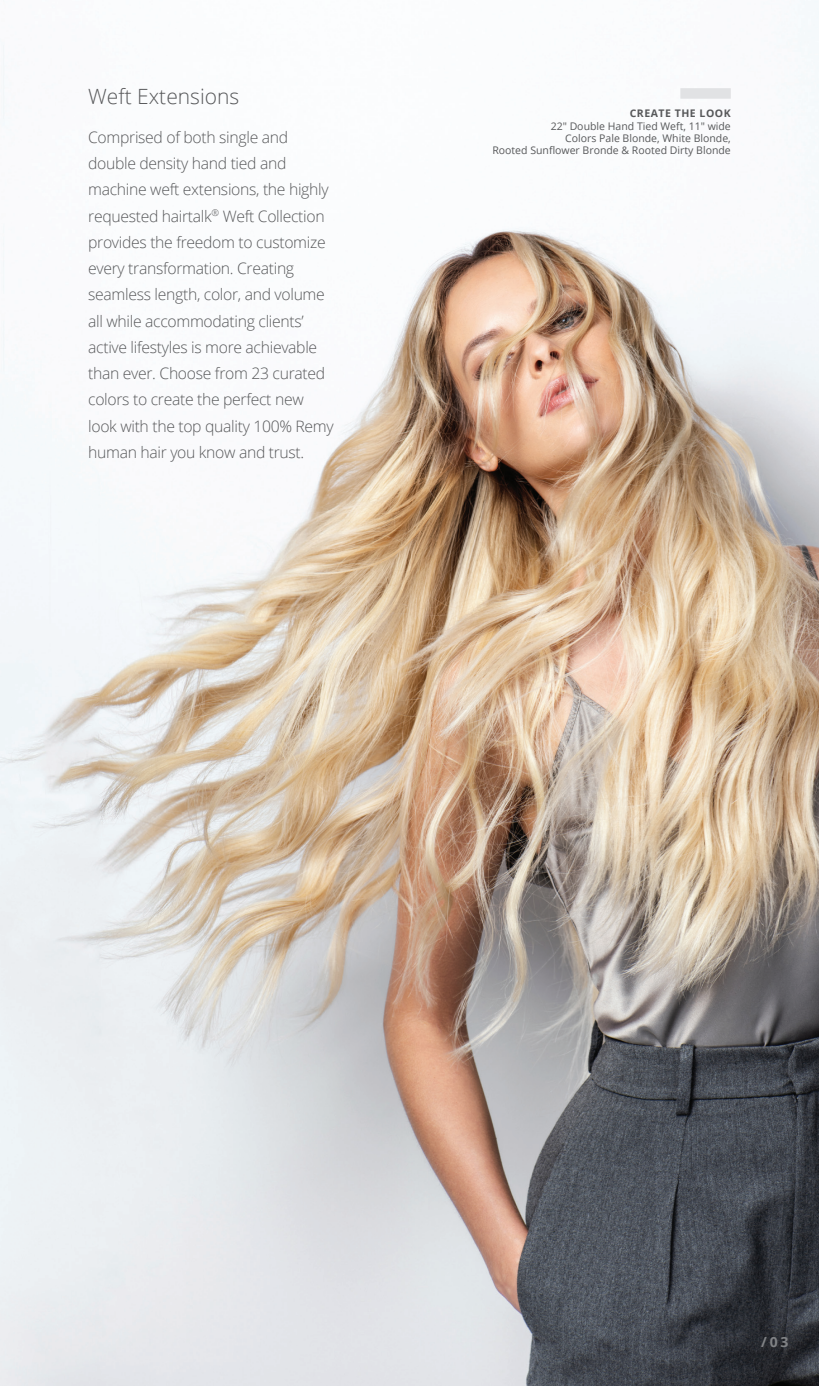
<style>
.page{position:relative;width:819px;height:1386px;background:#fff}
.page>*{position:absolute;margin:0;border:0;box-sizing:border-box;transform-origin:0 0}
.t1{font:300 21px "Open Sans";color:#57585a}
.t2{font:300 15.75px/26.2px "Open Sans";letter-spacing:-.02em;color:#57585a}
.t3{font:700 14px "Open Sans";color:#808285}
.t4{font:10.5px/12.2px "Open Sans";color:#57585a;text-align:right}
.t5{font:700 10.5px "Open Sans";letter-spacing:.05em;color:#57585a}
</style>
<div class="page">
<img style="left:0;top:1px;width:819px;height:1385px">
<div style="left:680px;top:88px;width:51px;height:11px;background:#e1e2e4"></div>
<h1 class="t1" style="left:88px;top:82px;width:153px">Weft Extensions</h1>
<p class="t2" style="left:88px;top:124px;width:247px">Comprised of both single and double density hand tied and machine weft extensions, the highly requested hairtalk<sup>®</sup> Weft Collection provides the freedom to customize every transformation. Creating seamless length, color, and volume all while accommodating clients’ active lifestyles is more achievable than ever. Choose from 23 curated colors to create the perfect new look with the top quality 100% Remy human hair you know and trust.</p>
<p class="t5" style="left:630px;top:106px;width:103px">CREATE THE LOOK</p>
<p class="t4" style="left:492px;top:119px;width:240px">22″ Double Hand Tied Weft, 11" wide<br>Colors Pale Blonde, White Blonde,<br>Rooted Sunflower Bronde &amp; Rooted Dirty Blonde</p>
<p class="t3" style="left:761px;top:1332px;width:29px">/03</p>
</div>
